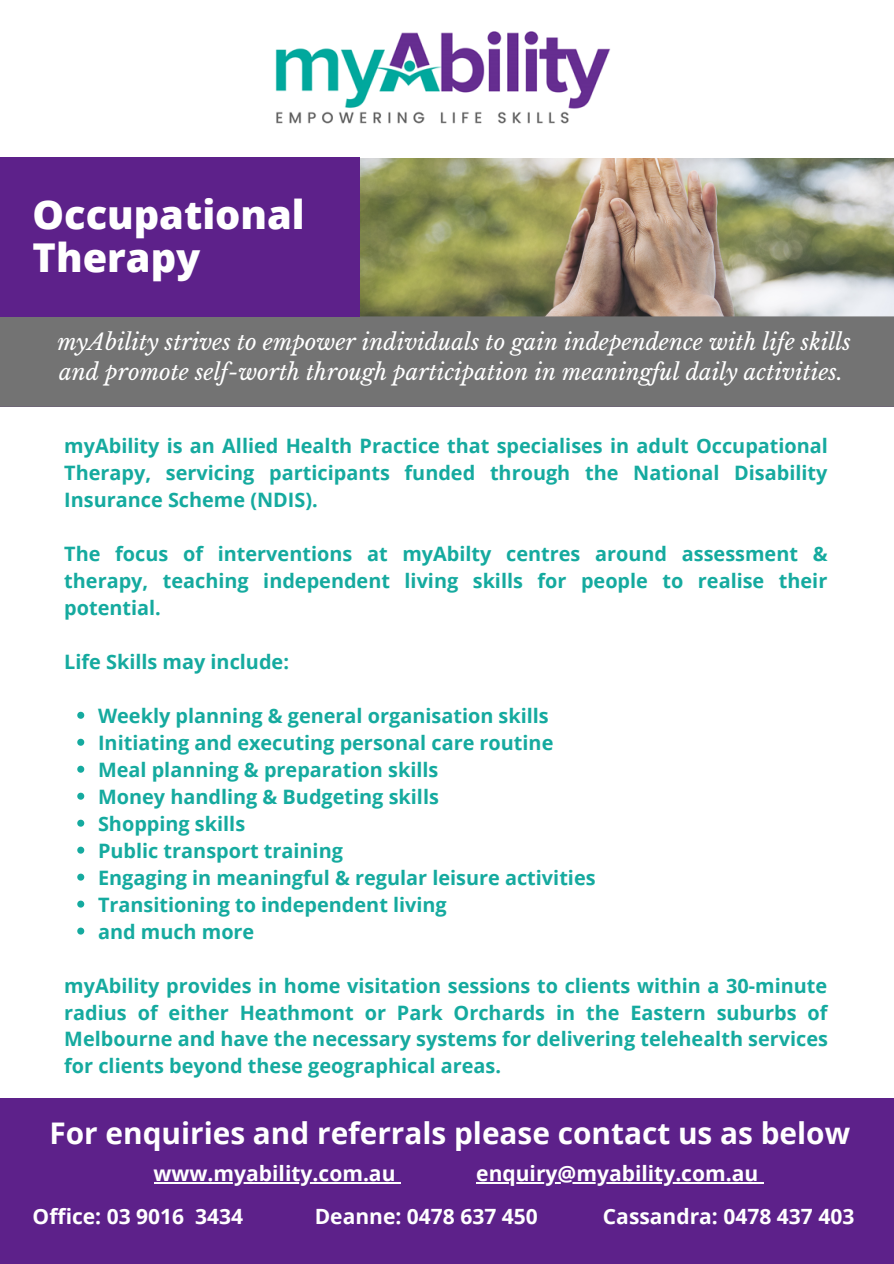
<style>
.page{position:relative;width:894px;height:1264px;background:#fff}
.page>*{position:absolute;margin:0;border:0;box-sizing:border-box;transform-origin:0 0}
.t1{font:800 39.75px/42.8px "Open Sans";color:#fff}
.t2{font:700 29.85px "Open Sans";color:#fff}
.t3{font:italic 22.2px/30px "Libre Baskerville";color:#fff}
.t4{font:700 21px/42.9px "Open Sans";color:#fff}
.t5{font:700 19.8px/27px "Open Sans";color:#15aa9f;text-align:justify}
</style>
<div class="page">
<div style="left:0;top:0;width:893px;height:1263px;background:#5d218a"></div>
<img style="left:360px;top:157px;width:533px;height:159px">
<div style="left:0;top:0;width:893px;height:157px;background:#fff"></div>
<img style="left:275px;top:31px;width:336px;height:93px">
<div style="left:0;top:316px;width:893px;height:91px;background:#737373"></div>
<div style="left:0;top:157px;width:359px;height:160px;background:#5d218a"></div>
<div style="left:0;top:407px;width:893px;height:690px;background:#fff"></div>
<svg style="left:77px;top:711px;width:7px;height:7px"></svg>
<svg style="left:77px;top:738px;width:7px;height:7px"></svg>
<svg style="left:77px;top:765px;width:7px;height:7px"></svg>
<svg style="left:77px;top:792px;width:7px;height:7px"></svg>
<svg style="left:77px;top:819px;width:7px;height:7px"></svg>
<svg style="left:77px;top:846px;width:7px;height:7px"></svg>
<svg style="left:77px;top:873px;width:7px;height:7px"></svg>
<svg style="left:77px;top:900px;width:7px;height:7px"></svg>
<svg style="left:77px;top:927px;width:7px;height:7px"></svg>
<hr style="left:153px;top:1182px;width:242px;height:1px;background:#fff">
<hr style="left:476px;top:1182px;width:282px;height:1px;background:#fff">
<h1 class="t1" style="left:33px;top:192px;width:273px">Occupational<br>Therapy</h1>
<p class="t3" style="left:57px;top:327px;width:794px">myAbility strives to empower individuals to gain independence with life skills and promote self-worth through participation in meaningful daily activities.</p>
<p class="t5" style="left:64px;top:432px;width:765px">myAbility is an Allied Health Practice that specialises in adult Occupational Therapy, servicing participants funded through the National Disability Insurance Scheme (NDIS).</p>
<p class="t5" style="left:64px;top:539px;width:764px">The focus of interventions at myAbilty centres around assessment &amp; therapy, teaching independent living skills for people to realise their potential.</p>
<p class="t5" style="left:64px;top:647px;width:226px">Life Skills may include:</p>
<p class="t5" style="left:98px;top:701px;width:499px;text-align:left">Weekly planning &amp; general organisation skills Initiating and executing personal care routine Meal planning &amp; preparation skills<br>Money handling &amp; Budgeting skills<br>Shopping skills<br>Public transport training<br>Engaging in meaningful &amp; regular leisure activities Transitioning to independent living<br>and much more</p>
<p class="t5" style="left:64px;top:971px;width:765px">myAbility provides in home visitation sessions to clients within a 30-minute radius of either Heathmont or Park Orchards in the Eastern suburbs of Melbourne and have the necessary systems for delivering telehealth services for clients beyond these geographical areas.</p>
<h2 class="t2" style="left:49px;top:1112px;width:802px">For enquiries and referrals please contact us as below</h2>
<p class="t4" style="left:33px;top:1151px;width:364px;text-indent:121px">www.myability.com.au<br>Office: 03 9016 3434</p>
<p class="t4" style="left:476px;top:1151px;width:283px">enquiry@myability.com.au</p>
<p class="t4" style="left:315px;top:1194px;width:224px">Deanne: 0478 637 450</p>
<p class="t4" style="left:602px;top:1194px;width:253px">Cassandra: 0478 437 403</p>
</div>
